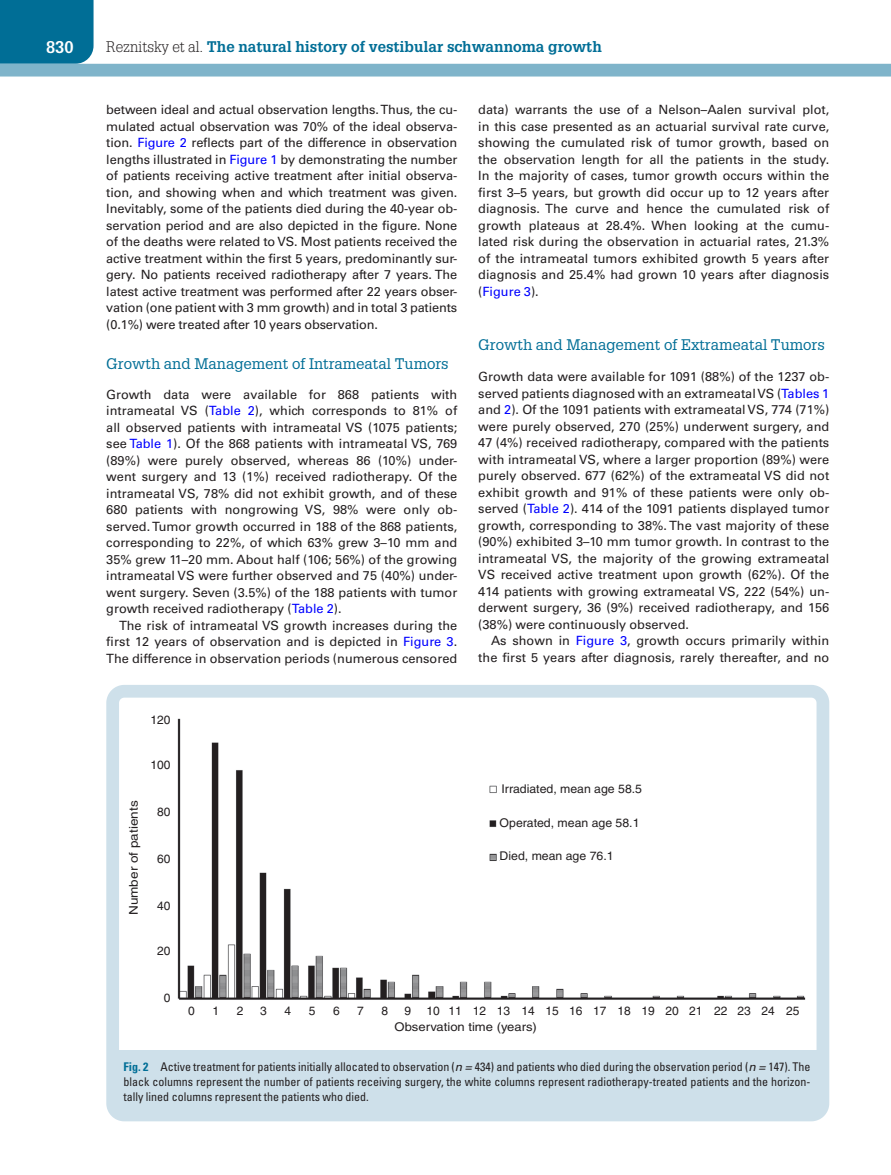
<style>
.page{position:relative;width:891px;height:1175px;background:#fff}
.page>*{position:absolute;margin:0;border:0;box-sizing:border-box;transform-origin:0 0}
.t1{font:700 16.5px "Glypha LT Std";color:#fff}
.t2{font:15px "Glypha LT Std";color:#006e96}
.t3{font:700 15px "Glypha LT Std";color:#006e96}
.t4{font:12.75px/16.5px "Univers LT Std";color:#231f20;text-align:justify}
.t5{font:condensed 12px/15px "Univers LT Std";color:#231f20;text-align:justify}
.t6{font:12px/16.2px "Helvetica";color:#231f20}
.t7{font:12px "Helvetica";color:#231f20;scale:1.13 1}
.s1{font-weight:300;color:#231f20}
.s2{color:#00f}
.s3{font-weight:700;color:#006e96}
.s4{font-style:italic;font-stretch:normal}
</style>
<div class="page">
<div style="left:0;top:0;width:94px;height:64px;background:#006e96"></div>
<div style="left:0;top:64px;width:891px;height:12px;background:#7fb4ca"></div>
<div style="left:115px;top:1050px;width:706px;height:58px;background:#cee0ea"></div>
<img style="left:177px;top:718px;width:629px;height:282px">
<div style="left:106px;top:685px;width:723px;height:436px;border:13px solid #cee0ea;border-radius:12px"></div>
<p class="t1" style="left:46px;top:37px;width:29px">830</p>
<p class="t3" style="left:106px;top:37px;width:497px"><span class="s1">Reznitsky et al.</span> The natural history of vestibular schwannoma growth</p>
<p class="t4" style="left:106px;top:102px;width:353px">between ideal and actual observation lengths. Thus, the cu&shy;mulated actual observation was 70% of the ideal observa&shy;tion. <span class="s2">Figure 2</span> reflects part of the difference in observation lengths illustrated in <span class="s2">Figure 1</span> by demonstrating the number of patients receiving active treatment after initial observa&shy;tion, and showing when and which treatment was given.<br>Inevitably, some of the patients died during the 40-year ob&shy;servation period and are also depicted in the figure. None of the deaths were related to VS. Most patients received the active treatment within the first 5 years, predominantly sur&shy;gery. No patients received radiotherapy after 7 years. The latest active treatment was performed after 22 years obser&shy;vation (one patient with 3 mm growth) and in total 3 patients (0.1%) were treated after 10 years observation.</p>
<p class="t2" style="left:106px;top:355px;width:344px">Growth and Management of Intrameatal Tumors</p>
<p class="t4" style="left:106px;top:386px;width:353px">Growth data were available for 868 patients with intrameatal VS (<span class="s2">Table 2</span>), which corresponds to 81% of all observed patients with intrameatal VS (1075 patients; see <span class="s2">Table 1</span>). Of the 868 patients with intrameatal VS, 769 (89%) were purely observed, whereas 86 (10%) under&shy;went surgery and 13 (1%) received radiotherapy. Of the intrameatal VS, 78% did not exhibit growth, and of these 680 patients with nongrowing VS, 98% were only ob&shy;served. Tumor growth occurred in 188 of the 868 patients, corresponding to 22%, of which 63% grew 3–10 mm and 35% grew 11–20 mm. About half (106; 56%) of the growing intrameatal VS were further observed and 75 (40%) under&shy;went surgery. Seven (3.5%) of the 188 patients with tumor growth received radiotherapy (<span class="s2">Table 2</span>).</p>
<p class="t4" style="left:106px;top:617px;width:353px;text-indent:13px">The risk of intrameatal VS growth increases during the first 12 years of observation and is depicted in <span class="s2">Figure 3</span>.<br>The difference in observation periods (numerous censored</p>
<p class="t6" style="left:150px;top:711px;width:22px">120</p>
<p class="t7" style="left:127px;top:915px;width:103px;rotate:-90deg">Number of patients</p>
<p class="t6" style="left:150px;top:756px;width:22px">100</p>
<p class="t6" style="left:157px;top:803px;width:15px">80</p>
<p class="t6" style="left:157px;top:850px;width:15px">60</p>
<p class="t6" style="left:157px;top:897px;width:15px">40</p>
<p class="t6" style="left:157px;top:942px;width:15px">20</p>
<p class="t6" style="left:164px;top:989px;width:8px">0</p>
<p class="t4" style="left:478px;top:102px;width:353px">data) warrants the use of a Nelson–Aalen survival plot, in this case presented as an actuarial survival rate curve, showing the cumulated risk of tumor growth, based on the observation length for all the patients in the study.<br>In the majority of cases, tumor growth occurs within the first 3–5 years, but growth did occur up to 12 years after diagnosis. The curve and hence the cumulated risk of growth plateaus at 28.4%. When looking at the cumu&shy;lated risk during the observation in actuarial rates, 21.3% of the intrameatal tumors exhibited growth 5 years after diagnosis and 25.4% had grown 10 years after diagnosis (<span class="s2">Figure 3</span>).</p>
<p class="t2" style="left:478px;top:335px;width:348px">Growth and Management of Extrameatal Tumors</p>
<p class="t4" style="left:478px;top:369px;width:353px">Growth data were available for 1091 (88%) of the 1237 ob&shy;served patients diagnosed with an extrameatal VS (<span class="s2">Tables 1 </span>and <span class="s2">2</span>). Of the 1091 patients with extrameatal VS, 774 (71%) were purely observed, 270 (25%) underwent surgery, and 47 (4%) received radiotherapy, compared with the patients with intrameatal VS, where a larger proportion (89%) were purely observed. 677 (62%) of the extrameatal VS did not exhibit growth and 91% of these patients were only ob&shy;served (<span class="s2">Table 2</span>). 414 of the 1091 patients displayed tumor growth, corresponding to 38%. The vast majority of these (90%) exhibited 3–10 mm tumor growth. In contrast to the intrameatal VS, the majority of the growing extrameatal VS received active treatment upon growth (62%). Of the 414 patients with growing extrameatal VS, 222 (54%) un&shy;derwent surgery, 36 (9%) received radiotherapy, and 156 (38%) were continuously observed.</p>
<p class="t4" style="left:478px;top:633px;width:353px;text-align:right">As shown in <span class="s2">Figure 3</span>, growth occurs primarily within the first 5 years after diagnosis, rarely thereafter, and no</p>
<p class="t6" style="left:502px;top:781px;width:142px">Irradiated, mean age 58.5</p>
<p class="t6" style="left:500px;top:814px;width:141px">Operated, mean age 58.1</p>
<p class="t6" style="left:500px;top:847px;width:115px">Died, mean age 76.1</p>
<p class="t6" style="left:395px;top:1002px;width:144px;text-indent:32px">10 11<br>Observation time (years)</p>
<p class="t6" style="left:473px;top:1002px;width:328px">12 13 14 15 16 17 18 19 20 21 22 23 24 25</p>
<p class="t6" style="left:188px;top:1002px;width:8px">0</p>
<p class="t6" style="left:212px;top:1002px;width:8px">1</p>
<p class="t6" style="left:237px;top:1002px;width:8px">2</p>
<p class="t6" style="left:260px;top:1002px;width:8px">3</p>
<p class="t6" style="left:285px;top:1002px;width:8px">4</p>
<p class="t6" style="left:309px;top:1002px;width:8px">5</p>
<p class="t6" style="left:333px;top:1002px;width:8px">6</p>
<p class="t6" style="left:357px;top:1002px;width:8px">7</p>
<p class="t6" style="left:382px;top:1002px;width:8px">8</p>
<p class="t6" style="left:404px;top:1002px;width:8px">9</p>
<p class="t5" style="left:124px;top:1059px;width:689px"><span class="s3">Fig. 2</span> Active treatment for patients initially allocated to observation (<span class="s4">n =</span> 434) and patients who died during the observation period (<span class="s4">n =</span> 147). The black columns represent the number of patients receiving surgery, the white columns represent radiotherapy-treated patients and the horizon&shy;tally lined columns represent the patients who died.</p>
</div>
